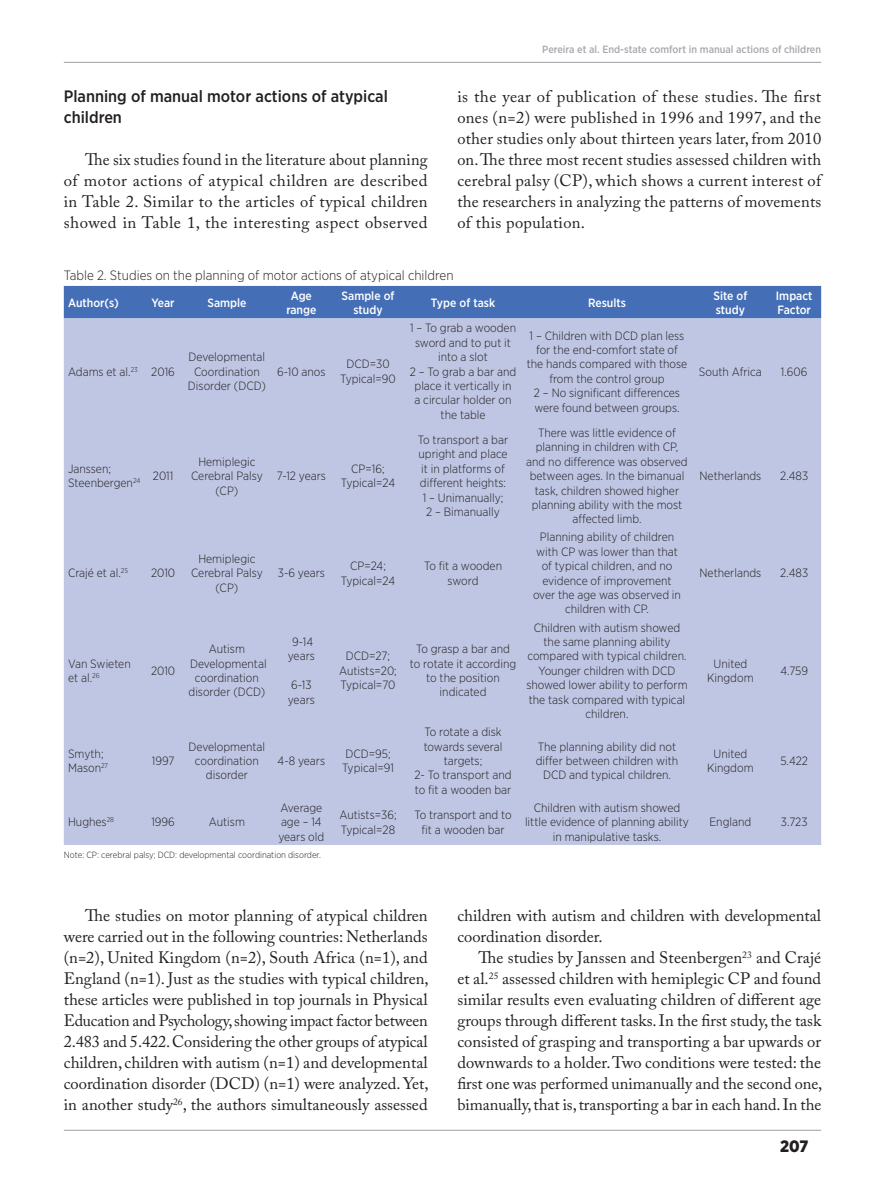
<style>
.page{position:relative;width:885px;height:1187px;background:#fff}
.page>*{position:absolute;margin:0;border:0;box-sizing:border-box;transform-origin:0 0}
.TEXTO{font:16.5px/21px "Adobe Caslon Pro";color:#231f20;text-align:justify}
.Sub2{font:500 16.5px/21px "Gotham Narrow";color:#231f20}
.t1{font:900 16.5px "Gotham Narrow";color:#231f20}
.Tab_tit{font:300 13.5px "Gotham Narrow";color:#231f20}
.Tab_corpo{font:300 12px/14.4px "Gotham Narrow";color:#231f20;text-align:center}
.Tab_gravata{font:500 12px/14.4px "Gotham Narrow";color:#fff;text-align:center}
.t2{font:500 10.5px "Gotham Narrow";color:#a8a9ad}
.legenda_fonte{font:300 9px "Gotham Narrow";color:#231f20}
</style>
<div class="page">
<hr style="left:64px;top:62px;width:757px;height:1px;background:#a8a9ad">
<hr style="left:64px;top:1129px;width:757px;height:1px;background:#a8a9ad">
<div style="left:64px;top:286px;width:757px;height:32px;background:#446fb6"></div>
<div style="left:64px;top:318px;width:757px;height:526px;background:#bec6e3"></div>
<p class="Sub2" style="left:64px;top:85px;width:325px">Planning of manual motor actions of atypical children</p>
<p class="TEXTO" style="left:64px;top:149px;width:365px;text-indent:21px">The six studies found in the literature about planning of motor actions of atypical children are described in Table 2. Similar to the articles of typical children showed in Table 1, the interesting aspect observed</p>
<p class="t2" style="left:542px;top:42px;width:280px">Pereira et al. End-state comfort in manual actions of children</p>
<p class="TEXTO" style="left:457px;top:86px;width:365px">is the year of publication of these studies. The first ones (n=2) were published in 1996 and 1997, and the other studies only about thirteen years later, from 2010 on. The three most recent studies assessed children with cerebral palsy (CP), which shows a current interest of the researchers in analyzing the patterns of movements of this population.</p>
<p class="Tab_tit" style="left:64px;top:267px;width:391px">Table 2. Studies on the planning of motor actions of atypical children</p>
<p class="Tab_gravata" style="left:68px;top:295px;width:52px">Author(s)</p>
<p class="Tab_gravata" style="left:151px;top:295px;width:25px">Year</p>
<p class="Tab_gravata" style="left:207px;top:295px;width:41px">Sample</p>
<p class="Tab_gravata" style="left:286px;top:288px;width:31px">Age range</p>
<p class="Tab_gravata" style="left:341px;top:288px;width:54px">Sample of study</p>
<p class="Tab_gravata" style="left:431px;top:295px;width:66px">Type of task</p>
<p class="Tab_gravata" style="left:588px;top:295px;width:39px">Results</p>
<p class="Tab_gravata" style="left:713px;top:288px;width:35px;text-align:left">Site of study</p>
<p class="Tab_gravata" style="left:775px;top:288px;width:38px;text-align:left">Impact<br>Factor</p>
<p class="Tab_corpo" style="left:68px;top:364px;width:71px">Adams et al.<sup>23</sup></p>
<p class="Tab_corpo" style="left:151px;top:364px;width:25px">2016</p>
<p class="Tab_corpo" style="left:188px;top:349px;width:79px">Developmental<br>Coordination<br>Disorder (DCD)</p>
<p class="Tab_corpo" style="left:277px;top:364px;width:50px">6-10 anos</p>
<p class="Tab_corpo" style="left:346px;top:356px;width:45px">DCD=30</p>
<p class="Tab_corpo" style="left:340px;top:371px;width:57px">Typical=90</p>
<p class="Tab_corpo" style="left:68px;top:461px;width:74px;text-align:left">Janssen;<br>Steenbergen<sup>24</sup></p>
<p class="Tab_corpo" style="left:153px;top:468px;width:22px">2011</p>
<p class="Tab_corpo" style="left:191px;top:454px;width:73px">Hemiplegic<br>Cerebral Palsy (CP)</p>
<p class="Tab_corpo" style="left:277px;top:468px;width:51px">7-12 years</p>
<p class="Tab_corpo" style="left:351px;top:461px;width:35px">CP=16;</p>
<p class="Tab_corpo" style="left:341px;top:475px;width:56px">Typical=24</p>
<p class="Tab_corpo" style="left:68px;top:565px;width:62px">Crajé et al.<sup>25</sup></p>
<p class="Tab_corpo" style="left:151px;top:565px;width:26px">2010</p>
<p class="Tab_corpo" style="left:191px;top:551px;width:73px">Hemiplegic<br>Cerebral Palsy (CP)</p>
<p class="Tab_corpo" style="left:278px;top:565px;width:49px">3-6 years</p>
<p class="Tab_corpo" style="left:350px;top:558px;width:37px">CP=24;</p>
<p class="Tab_corpo" style="left:341px;top:573px;width:56px">Typical=24</p>
<p class="Tab_corpo" style="left:68px;top:656px;width:64px;text-align:left">Van Swieten et al.<sup>26</sup></p>
<p class="Tab_corpo" style="left:151px;top:663px;width:26px">2010</p>
<p class="Tab_corpo" style="left:209px;top:641px;width:38px">Autism</p>
<p class="Tab_corpo" style="left:188px;top:656px;width:80px">Developmental coordination disorder (DCD)</p>
<p class="Tab_corpo" style="left:288px;top:634px;width:28px">9-14 years</p>
<p class="Tab_corpo" style="left:288px;top:677px;width:28px;text-align:left">6-13 years</p>
<p class="Tab_corpo" style="left:346px;top:648px;width:46px">DCD=27;</p>
<p class="Tab_corpo" style="left:339px;top:663px;width:59px">Autists=20;</p>
<p class="Tab_corpo" style="left:340px;top:677px;width:56px">Typical=70</p>
<p class="Tab_corpo" style="left:68px;top:746px;width:42px;text-align:left">Smyth;<br>Mason<sup>27</sup></p>
<p class="Tab_corpo" style="left:152px;top:753px;width:24px">1997</p>
<p class="Tab_corpo" style="left:188px;top:738px;width:78px">Developmental coordination disorder</p>
<p class="Tab_corpo" style="left:68px;top:814px;width:47px">Hughes<sup>28</sup></p>
<p class="Tab_corpo" style="left:151px;top:814px;width:25px">1996</p>
<p class="Tab_corpo" style="left:209px;top:814px;width:38px">Autism</p>
<p class="Tab_corpo" style="left:277px;top:753px;width:49px">4-8 years</p>
<p class="Tab_corpo" style="left:345px;top:746px;width:47px">DCD=95;</p>
<p class="Tab_corpo" style="left:342px;top:760px;width:53px">Typical=91</p>
<p class="Tab_corpo" style="left:278px;top:800px;width:47px;text-align:left">Average age – 14 years old</p>
<p class="Tab_corpo" style="left:339px;top:807px;width:59px">Autists=36;</p>
<p class="Tab_corpo" style="left:341px;top:821px;width:56px">Typical=28</p>
<p class="legenda_fonte" style="left:64px;top:849px;width:258px">Note: CP: cerebral palsy; DCD: developmental coordination disorder.</p>
<p class="Tab_corpo" style="left:410px;top:320px;width:107px">1 – To grab a wooden sword and to put it into a slot</p>
<p class="Tab_corpo" style="left:410px;top:364px;width:108px">2 – To grab a bar and place it vertically in<br>a circular holder on the table</p>
<p class="Tab_corpo" style="left:418px;top:432px;width:92px;text-align:left">To transport a bar upright and place it in platforms of different heights:</p>
<p class="Tab_corpo" style="left:422px;top:490px;width:82px">1 – Unimanually;</p>
<p class="Tab_corpo" style="left:426px;top:504px;width:75px">2 – Bimanually</p>
<p class="Tab_corpo" style="left:424px;top:558px;width:79px">To fit a wooden sword</p>
<p class="Tab_corpo" style="left:410px;top:641px;width:108px">To grasp a bar and to rotate it according to the position indicated</p>
<p class="Tab_corpo" style="left:423px;top:724px;width:80px">To rotate a disk towards several targets;</p>
<p class="Tab_corpo" style="left:414px;top:767px;width:98px;text-align:left">2- To transport and to fit a wooden bar</p>
<p class="Tab_corpo" style="left:526px;top:328px;width:162px">1 – Children with DCD plan less for the end-comfort state of the hands compared with those from the control group</p>
<p class="Tab_corpo" style="left:534px;top:385px;width:148px;text-align:left">2 – No significant differences were found between groups.</p>
<p class="Tab_corpo" style="left:526px;top:425px;width:163px">There was little evidence of planning in children with CP, and no difference was observed between ages. In the bimanual task, children showed higher planning ability with the most affected limb.</p>
<p class="Tab_corpo" style="left:533px;top:529px;width:149px">Planning ability of children with CP was lower than that of typical children, and no evidence of improvement over the age was observed in children with CP.</p>
<p class="Tab_corpo" style="left:698px;top:364px;width:64px">South Africa</p>
<p class="Tab_corpo" style="left:780px;top:364px;width:28px">1.606</p>
<p class="Tab_corpo" style="left:699px;top:468px;width:63px">Netherlands</p>
<p class="Tab_corpo" style="left:780px;top:468px;width:29px">2.483</p>
<p class="Tab_corpo" style="left:699px;top:565px;width:63px">Netherlands</p>
<p class="Tab_corpo" style="left:780px;top:565px;width:29px">2.483</p>
<p class="Tab_corpo" style="left:527px;top:620px;width:160px">Children with autism showed the same planning ability compared with typical children.</p>
<p class="Tab_corpo" style="left:526px;top:663px;width:163px">Younger children with DCD showed lower ability to perform the task compared with typical children.</p>
<p class="Tab_corpo" style="left:707px;top:656px;width:48px">United<br>Kingdom</p>
<p class="Tab_corpo" style="left:780px;top:663px;width:29px">4.759</p>
<p class="Tab_corpo" style="left:535px;top:738px;width:144px">The planning ability did not differ between children with<br>DCD and typical children.</p>
<p class="Tab_corpo" style="left:707px;top:746px;width:48px">United<br>Kingdom</p>
<p class="Tab_corpo" style="left:780px;top:753px;width:29px">5.422</p>
<p class="Tab_corpo" style="left:414px;top:807px;width:99px">To transport and to fit a wooden bar</p>
<p class="Tab_corpo" style="left:525px;top:800px;width:165px">Children with autism showed little evidence of planning ability in manipulative tasks.</p>
<p class="Tab_corpo" style="left:709px;top:814px;width:43px">England</p>
<p class="Tab_corpo" style="left:780px;top:814px;width:28px">3.723</p>
<p class="TEXTO" style="left:64px;top:905px;width:366px;text-indent:21px">The studies on motor planning of atypical children were carried out in the following countries: Netherlands (n=2), United Kingdom (n=2), South Africa (n=1), and England (n=1). Just as the studies with typical children, these articles were published in top journals in Physical Education and Psychology, showing impact factor between 2.483 and 5.422. Considering the other groups of atypical children, children with autism (n=1) and developmental coordination disorder (DCD) (n=1) were analyzed. Yet, in another study<sup>26</sup>, the authors simultaneously assessed</p>
<p class="TEXTO" style="left:457px;top:905px;width:365px">children with autism and children with developmental coordination disorder.</p>
<p class="TEXTO" style="left:457px;top:947px;width:366px;text-indent:21px">The studies by Janssen and Steenbergen<sup>23</sup> and Crajé et al.<sup>25</sup> assessed children with hemiplegic CP and found similar results even evaluating children of different age groups through different tasks. In the first study, the task consisted of grasping and transporting a bar upwards or downwards to a holder. Two conditions were tested: the first one was performed unimanually and the second one, bimanually, that is, transporting a bar in each hand. In the</p>
<h1 class="t1" style="left:780px;top:1135px;width:30px">207</h1>
</div>
